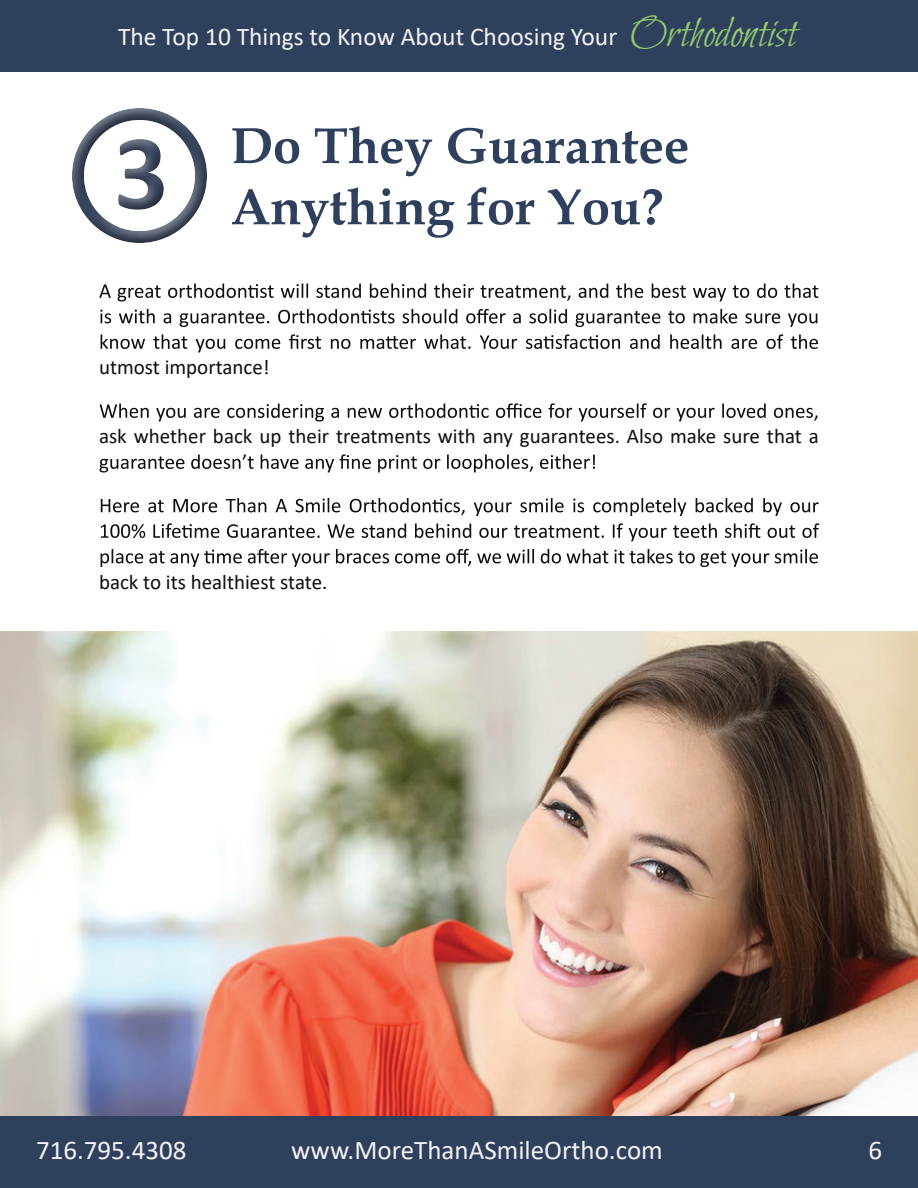
<style>
.page{position:relative;width:918px;height:1188px;background:#fff}
.page>*{position:absolute;margin:0;border:0;box-sizing:border-box;transform-origin:0 0}
.t1{font:700 51px/61.2px "Book Antiqua";color:#2f405d}
.t2{font:27px "Calibri";color:#f1f4f6}
.t3{font:25.5px "Calibri";color:#f1f4f6}
.t4{font:21px "Calibri";color:#110d0c}
.s1{font-family:"Bilbo Swash Caps";font-size:45px;color:#94cc6e}
</style>
<div class="page">
<div style="left:0;top:1116px;width:918px;height:72px;background:#2f405d"></div>
<svg style="left:72px;top:108px;width:135px;height:135px"></svg>
<img style="left:0;top:632px;width:918px;height:484px">
<svg style="left:99px;top:283px;width:719px;height:18px"></svg>
<svg style="left:100px;top:309px;width:717px;height:18px"></svg>
<svg style="left:101px;top:334px;width:717px;height:18px"></svg>
<svg style="left:100px;top:403px;width:718px;height:18px"></svg>
<svg style="left:100px;top:454px;width:495px;height:18px"></svg>
<svg style="left:101px;top:498px;width:718px;height:18px"></svg>
<svg style="left:101px;top:523px;width:718px;height:18px"></svg>
<svg style="left:101px;top:549px;width:717px;height:18px"></svg>
<div style="left:104px;top:124px;width:66px;height:90px;background:#fff"></div>
<svg style="left:108px;top:135px;width:70px;height:90px"></svg>
<div style="left:0;top:0;width:918px;height:72px;background:#2f405d"></div>
<p class="t3" style="left:118px;top:19px;width:680px">The Top 10 Things to Know About Choosing Your <span class="s1">Orthodontist</span></p>
<h1 class="t1" style="left:114px;top:115px;width:577px;text-indent:117px">Do They Guarantee<br><sup>3</sup> Anything for You?</h1>
<p class="t4" style="left:99px;top:353px;width:172px">utmost importance!</p>
<p class="t4" style="left:99px;top:422px;width:721px">ask whether back up their treatments with any guarantees. Also make sure that a</p>
<p class="t4" style="left:99px;top:567px;width:230px">back to its healthiest state.</p>
<p class="t2" style="left:36px;top:1131px;width:152px">716.795.4308</p>
<p class="t2" style="left:291px;top:1131px;width:373px">www.MoreThanASmileOrtho.com</p>
<p class="t2" style="left:868px;top:1131px;width:15px">6</p>
</div>
